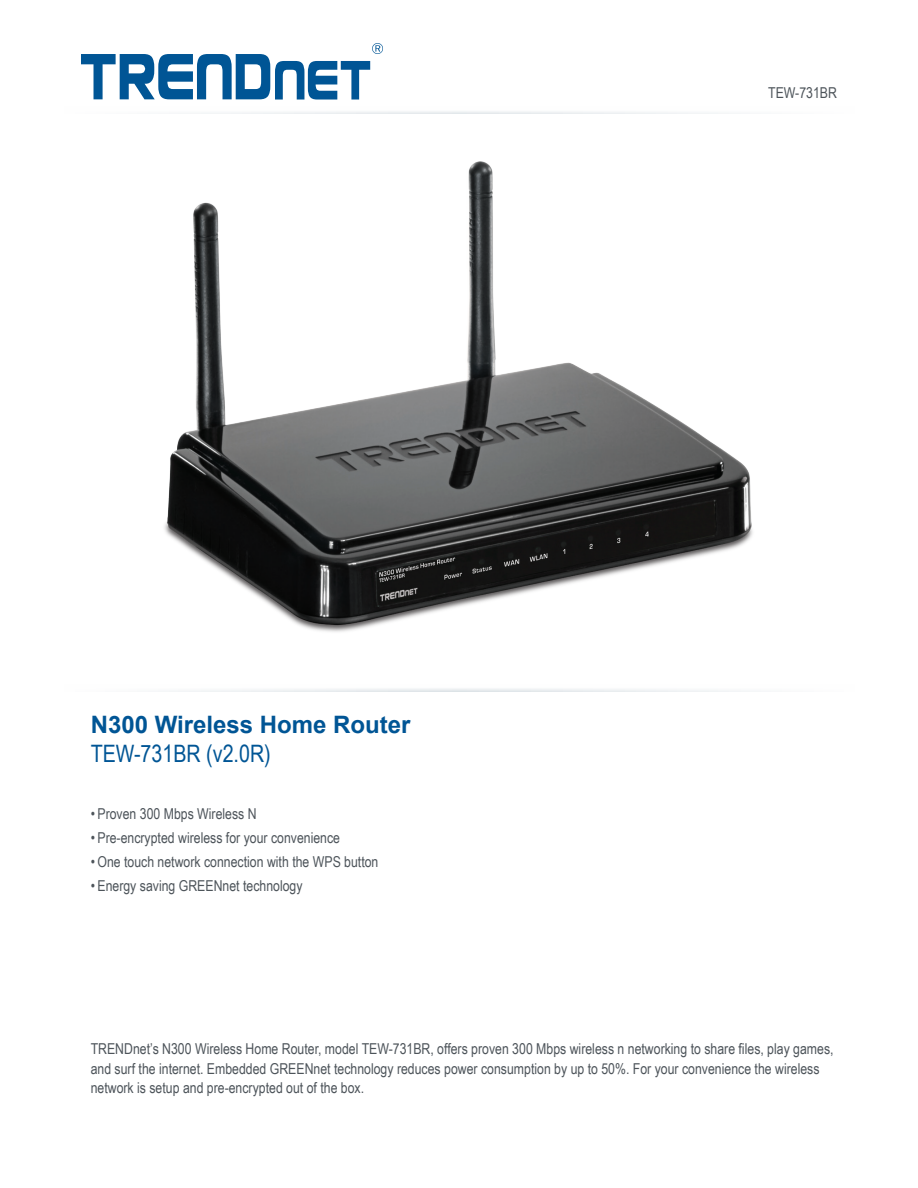
<style>
.page{position:relative;width:918px;height:1188px;background:#fff}
.page>*{position:absolute;margin:0;border:0;box-sizing:border-box;transform-origin:0 0}
.t1{font:700 24px "Arial";color:#005595}
.t2{font:24px "Arial Narrow";color:#005595}
.t3{font:15px/19.5px "Arial Narrow";color:#4d545a}
</style>
<div class="page">
<svg style="left:201px;top:111px;width:517px;height:3px"></svg>
<svg style="left:81px;top:43px;width:302px;height:57px"></svg>
<img style="left:164px;top:161px;width:589px;height:471px">
<p class="t1" style="left:91px;top:708px;width:321px">N300 Wireless Home Router</p>
<p class="t2" style="left:91px;top:736px;width:182px">TEW-731BR (v2.0R)</p>
<p class="t3" style="left:91px;top:804px;width:168px">• Proven 300 Mbps Wireless N</p>
<p class="t3" style="left:91px;top:828px;width:251px">• Pre-encrypted wireless for your convenience</p>
<p class="t3" style="left:91px;top:852px;width:289px">• One touch network connection with the WPS button</p>
<p class="t3" style="left:91px;top:876px;width:213px">• Energy saving GREENnet technology</p>
<p class="t3" style="left:768px;top:82px;width:70px">TEW-731BR</p>
<p class="t3" style="left:91px;top:1039px;width:744px">TRENDnet’s N300 Wireless Home Router, model TEW-731BR, offers proven 300 Mbps wireless n networking to share files, play games, and surf the internet. Embedded GREENnet technology reduces power consumption by up to 50%. For your convenience the wireless network is setup and pre-encrypted out of the box.</p>
</div>
